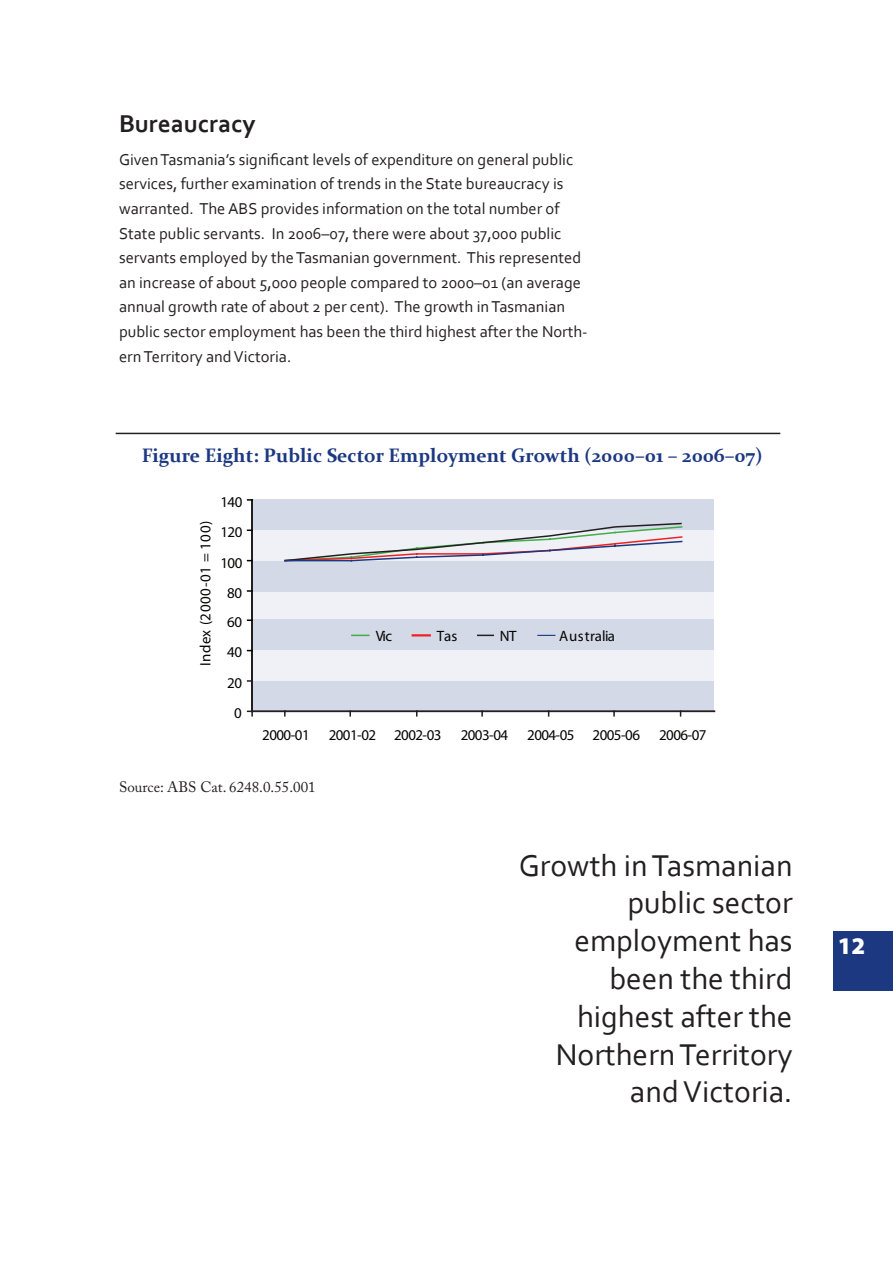
<style>
.page{position:relative;width:893px;height:1263px;background:#fff}
.page>*{position:absolute;margin:0;border:0;box-sizing:border-box;transform-origin:0 0}
.Breakout{font:31.5px/37.8px "Corbel";color:#231f20;text-align:right}
.Normal_Text{font:700 25.5px "Corbel";color:#231f20}
.t1{font:900 24px "Myriad Pro";color:#fff}
.t2{font:700 19.5px "Constantia";color:#1c3881}
.Normal_Text-2{font:16.5px/24.6px "Corbel";color:#231f20}
.t3{font:15px "Myriad Pro";letter-spacing:-.04em;color:#040503}
.t4{font:15px "Adobe Caslon Pro";color:#231f20}
.t5{font:15px "Myriad Pro";letter-spacing:.045em;color:#040503}
.t6{font:15px "Myriad Pro";letter-spacing:.025em;color:#040503}
</style>
<div class="page">
<div style="left:833px;top:931px;width:60px;height:60px;background:#1c3881"></div>
<div style="left:252px;top:520px;width:462px;height:167px;background:#f0f1f6"></div>
<div style="left:252px;top:681px;width:462px;height:30px;background:#d4d9e7"></div>
<div style="left:252px;top:620px;width:462px;height:30px;background:#d4d9e7"></div>
<div style="left:252px;top:561px;width:462px;height:31px;background:#d4d9e7"></div>
<div style="left:252px;top:500px;width:462px;height:30px;background:#d4d9e7"></div>
<hr style="left:251px;top:500px;width:2px;height:211px;background:#231f20">
<hr style="left:252px;top:710px;width:462px;height:2px;background:#231f20">
<svg style="left:248px;top:710px;width:5px;height:6px"></svg>
<svg style="left:284px;top:522px;width:399px;height:40px"></svg>
<svg style="left:352px;top:635px;width:17px;height:1px"></svg>
<svg style="left:413px;top:634px;width:17px;height:2px"></svg>
<svg style="left:477px;top:635px;width:17px;height:1px"></svg>
<svg style="left:538px;top:635px;width:17px;height:1px"></svg>
<hr style="left:116px;top:433px;width:664px;height:1px;background:#231f20">
<p class="Normal_Text" style="left:119px;top:107px;width:138px">Bureaucracy</p>
<p class="Normal_Text-2" style="left:119px;top:147px;width:470px">Given Tasmania’s significant levels of expenditure on general public services, further examination of trends in the State bureaucracy is warranted. The ABS provides information on the total number of State public servants. In 2006–07, there were about 37,000 public servants employed by the Tasmanian government. This represented an increase of about 5,000 people compared to 2000–01 (an average annual growth rate of about 2 per cent). The growth in Tasmanian public sector employment has been the third highest after the North&shy;ern Territory and Victoria.</p>
<p class="t2" style="left:142px;top:441px;width:622px">Figure Eight: Public Sector Employment Growth (2000–01 – 2006–07)</p>
<p class="t5" style="left:196px;top:666px;width:147px;rotate:-90deg">Index (2000-01 = 100)</p>
<p class="t3" style="left:221px;top:492px;width:23px">140</p>
<p class="t3" style="left:221px;top:523px;width:23px">120</p>
<p class="t3" style="left:221px;top:553px;width:23px">100</p>
<p class="t3" style="left:227px;top:584px;width:16px">80</p>
<p class="t3" style="left:227px;top:613px;width:16px">60</p>
<p class="t3" style="left:227px;top:643px;width:16px">40</p>
<p class="t3" style="left:227px;top:673px;width:16px">20</p>
<p class="t3" style="left:234px;top:704px;width:9px">0</p>
<p class="t3" style="left:376px;top:627px;width:18px">Vic</p>
<p class="t3" style="left:437px;top:627px;width:22px">Tas</p>
<p class="t3" style="left:500px;top:627px;width:18px">NT</p>
<p class="t6" style="left:559px;top:627px;width:57px">Australia</p>
<p class="t3" style="left:262px;top:725px;width:49px">2000-01</p>
<p class="t3" style="left:329px;top:725px;width:114px">2001-02 2002-03</p>
<p class="t3" style="left:461px;top:725px;width:49px">2003-04</p>
<p class="t3" style="left:527px;top:725px;width:114px">2004-05 2005-06</p>
<p class="t3" style="left:659px;top:725px;width:49px">2006-07</p>
<p class="t4" style="left:119px;top:778px;width:198px">Source: ABS Cat. 6248.0.55.001</p>
<p class="Breakout" style="left:519px;top:845px;width:275px">Growth in Tasmanian public sector employment has been the third highest after the<br>Northern Territory and Victoria.</p>
<h3 class="t1" style="left:838px;top:929px;width:29px">12</h3>
</div>
